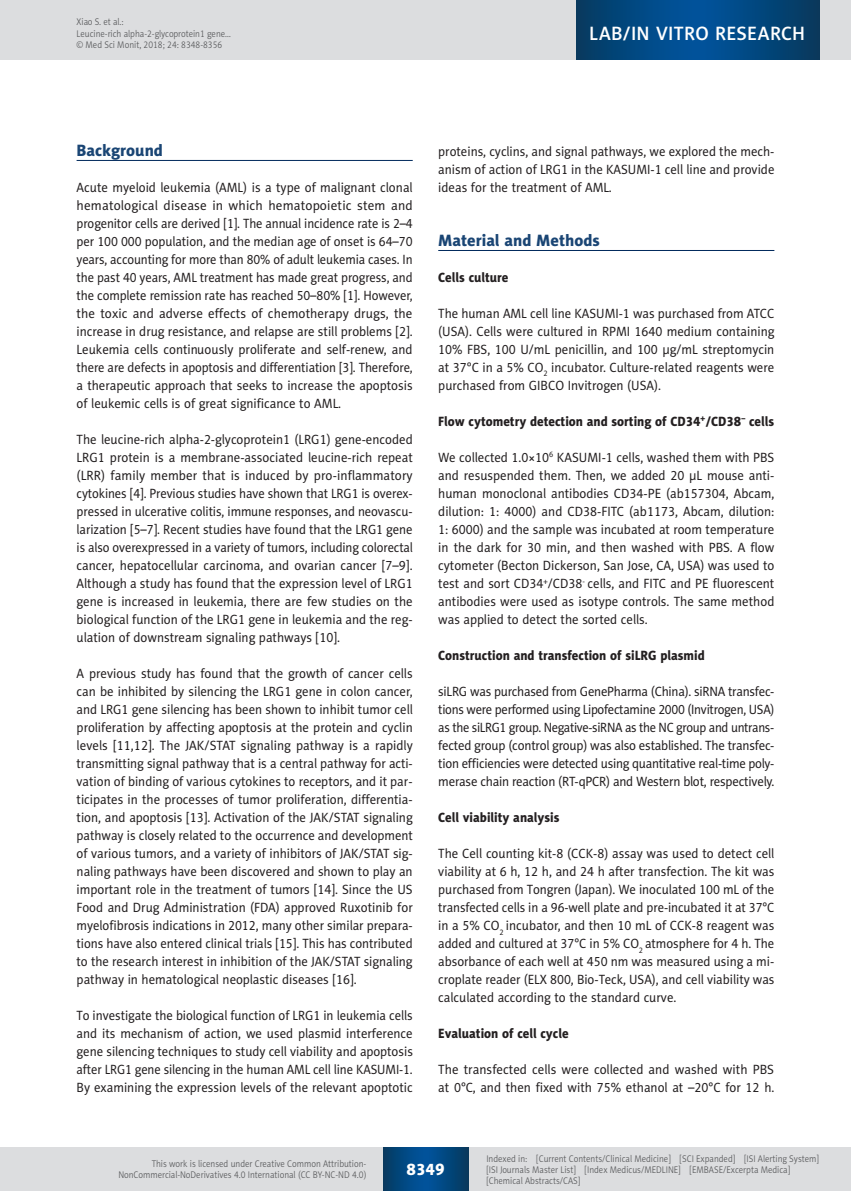
<style>
.page{position:relative;width:851px;height:1191px;background:#fff}
.page>*{position:absolute;margin:0;border:0;box-sizing:border-box;transform-origin:0 0}
.t1{font:19.5px "Naomi Sans EFN Medium";letter-spacing:.01em;color:#fff}
.MSM_Headline_1{font:16.5px "Naomi Sans EFN Heavy";color:#1a4574}
.t2{font:16.5px "Naomi Sans EFN Heavy";color:#fff}
.MSM_Body{font:13.5px/18px "Naomi Sans EFN";color:#231f20;text-align:justify;scale:.95 1}
.MSM_Body-2{font:13.5px/18px "Naomi Sans EFN";color:#231f20;text-align:justify;scale:.94 1}
.MSM_Headline_2{font:13.5px "Naomi Sans EFN Heavy";color:#231f20;scale:.95 1}
.MSM_Body-3{font:13.5px/18px "Naomi Sans EFN";color:#231f20;scale:.96 1}
.MSM_pagina_zywa{font:9.75px/11.2px "Naomi Sans EFN Light";color:#57585a;scale:.9 1}
.MSM_pagina_sygnatura{font:9.75px "Naomi Sans EFN Light";color:#57585a;scale:.9 1}
</style>
<div class="page">
<hr style="left:77px;top:160px;width:335px;height:1px;background:#00295c">
<hr style="left:438px;top:250px;width:336px;height:1px;background:#00295c">
<div style="left:0;top:1148px;width:850px;height:43px;background:#dcdddf"></div>
<svg style="left:383px;top:1147px;width:85px;height:43px;background:#02477e"></svg>
<div style="left:0;top:0;width:850px;height:60px;background:#dcdddf"></div>
<svg style="left:576px;top:0;width:243px;height:60px;background:#02477e"></svg>
<p class="MSM_pagina_zywa" style="left:77px;top:16px;width:173px">Xiao S. et al.:<br>Leucine-rich alpha-2-glycoprotein1 gene…</p>
<p class="MSM_pagina_sygnatura" style="left:77px;top:39px;width:163px">© Med Sci Monit, 2018; 24: 8348-8356</p>
<h1 class="t1" style="left:589px;top:22px;width:217px">LAB/IN VITRO RESEARCH</h1>
<p class="MSM_Headline_1" style="left:77px;top:140px;width:88px">Background</p>
<p class="MSM_Body" style="left:77px;top:178px;width:355px">Acute myeloid leukemia (AML) is a type of malignant clonal hematological disease in which hematopoietic stem and progenitor cells are derived [1]. The annual incidence rate is 2–4 per 100 000 population, and the median age of onset is 64–70 years, accounting for more than 80% of adult leukemia cases. In the past 40 years, AML treatment has made great progress, and the complete remission rate has reached 50–80% [1]. However, the toxic and adverse effects of chemotherapy drugs, the increase in drug resistance, and relapse are still problems [2].<br>Leukemia cells continuously proliferate and self-renew, and there are defects in apoptosis and differentiation [3]. Therefore, a therapeutic approach that seeks to increase the apoptosis of leukemic cells is of great significance to AML.</p>
<p class="MSM_Body" style="left:77px;top:430px;width:355px">The leucine-rich alpha-2-glycoprotein1 (LRG1) gene-encoded LRG1 protein is a membrane-associated leucine-rich repeat (LRR) family member that is induced by pro-inflammatory cytokines [4]. Previous studies have shown that LRG1 is overex&shy;pressed in ulcerative colitis, immune responses, and neovascu&shy;larization [5–7]. Recent studies have found that the LRG1 gene is also overexpressed in a variety of tumors, including colorectal cancer, hepatocellular carcinoma, and ovarian cancer [7–9].<br>Although a study has found that the expression level of LRG1 gene is increased in leukemia, there are few studies on the biological function of the LRG1 gene in leukemia and the reg&shy;ulation of downstream signaling pathways [10].</p>
<p class="MSM_Body" style="left:77px;top:664px;width:355px">A previous study has found that the growth of cancer cells can be inhibited by silencing the LRG1 gene in colon cancer, and LRG1 gene silencing has been shown to inhibit tumor cell proliferation by affecting apoptosis at the protein and cyclin levels [11,12]. The JAK/STAT signaling pathway is a rapidly transmitting signal pathway that is a central pathway for acti&shy;vation of binding of various cytokines to receptors, and it par&shy;ticipates in the processes of tumor proliferation, differentia&shy;tion, and apoptosis [13]. Activation of the JAK/STAT signaling pathway is closely related to the occurrence and development of various tumors, and a variety of inhibitors of JAK/STAT sig&shy;naling pathways have been discovered and shown to play an important role in the treatment of tumors [14]. Since the US Food and Drug Administration (FDA) approved Ruxotinib for myelofibrosis indications in 2012, many other similar prepara&shy;tions have also entered clinical trials [15]. This has contributed to the research interest in inhibition of the JAK/STAT signaling pathway in hematological neoplastic diseases [16].</p>
<p class="MSM_Body-2" style="left:77px;top:1006px;width:359px">To investigate the biological function of LRG1 in leukemia cells and its mechanism of action, we used plasmid interference gene silencing techniques to study cell viability and apoptosis after LRG1 gene silencing in the human AML cell line KASUMI-1.<br>By examining the expression levels of the relevant apoptotic</p>
<p class="MSM_Body" style="left:438px;top:142px;width:355px">proteins, cyclins, and signal pathways, we explored the mech&shy;anism of action of LRG1 in the KASUMI-1 cell line and provide ideas for the treatment of AML.</p>
<p class="MSM_Headline_1" style="left:438px;top:230px;width:163px">Material and Methods</p>
<p class="MSM_Headline_2" style="left:438px;top:269px;width:75px">Cells culture</p>
<p class="MSM_Body" style="left:438px;top:304px;width:355px">The human AML cell line KASUMI-1 was purchased from ATCC (USA). Cells were cultured in RPMI 1640 medium containing 10% FBS, 100 U/mL penicillin, and 100 μg/mL streptomycin at 37°C in a 5% CO<sub>2</sub> incubator. Culture-related reagents were purchased from GIBCO Invitrogen (USA).</p>
<p class="MSM_Headline_2" style="left:438px;top:413px;width:355px">Flow cytometry detection and sorting of CD34<sup>+</sup>/CD38<sup>–</sup> cells</p>
<p class="MSM_Body" style="left:438px;top:448px;width:355px">We collected 1.0×10<sup>6</sup> KASUMI-1 cells, washed them with PBS and resuspended them. Then, we added 20 μL mouse anti&shy;human monoclonal antibodies CD34-PE (ab157304, Abcam, dilution: 1: 4000) and CD38-FITC (ab1173, Abcam, dilution:<br>1: 6000) and the sample was incubated at room temperature in the dark for 30 min, and then washed with PBS. A flow cytometer (Becton Dickerson, San Jose, CA, USA) was used to test and sort CD34<sup>+</sup>/CD38<sup>-</sup> cells, and FITC and PE fluorescent antibodies were used as isotype controls. The same method was applied to detect the sorted cells.</p>
<p class="MSM_Headline_2" style="left:438px;top:647px;width:282px">Construction and transfection of siLRG plasmid</p>
<p class="MSM_Body-2" style="left:438px;top:682px;width:359px">siLRG was purchased from GenePharma (China). siRNA transfec&shy;tions were performed using Lipofectamine 2000 (Invitrogen, USA) as the siLRG1 group. Negative-siRNA as the NC group and untrans&shy;fected group (control group) was also established. The transfec&shy;tion efficiencies were detected using quantitative real-time poly&shy;merase chain reaction (RT-qPCR) and Western blot, respectively.</p>
<p class="MSM_Headline_2" style="left:438px;top:809px;width:129px">Cell viability analysis</p>
<p class="MSM_Body" style="left:438px;top:844px;width:355px">The Cell counting kit-8 (CCK-8) assay was used to detect cell viability at 6 h, 12 h, and 24 h after transfection. The kit was purchased from Tongren (Japan). We inoculated 100 mL of the transfected cells in a 96-well plate and pre-incubated it at 37°C in a 5% CO<sub>2</sub> incubator, and then 10 mL of CCK-8 reagent was added and cultured at 37°C in 5% CO<sub>2</sub> atmosphere for 4 h. The absorbance of each well at 450 nm was measured using a mi&shy;croplate reader (ELX 800, Bio-Teck, USA), and cell viability was calculated according to the standard curve.</p>
<p class="MSM_Headline_2" style="left:438px;top:1025px;width:139px">Evaluation of cell cycle</p>
<p class="MSM_Body-3" style="left:438px;top:1060px;width:351px">The transfected cells were collected and washed with PBS at 0°C, and then fixed with 75% ethanol at –20°C for 12 h.</p>
<p class="MSM_pagina_zywa" style="left:118px;top:1158px;width:277px;text-align:right">This work is licensed under Creative Common Attribution-<br>NonCommercial-NoDerivatives 4.0 International (CC BY-NC-ND 4.0)</p>
<p class="t2" style="left:406px;top:1159px;width:40px">8349</p>
<p class="MSM_pagina_zywa" style="left:486px;top:1152px;width:371px">Indexed in: [Current Contents/Clinical Medicine] [SCI Expanded] [ISI Alerting System] [ISI Journals Master List] [Index Medicus/MEDLINE] [EMBASE/Excerpta Medica] [Chemical Abstracts/CAS]</p>
</div>
